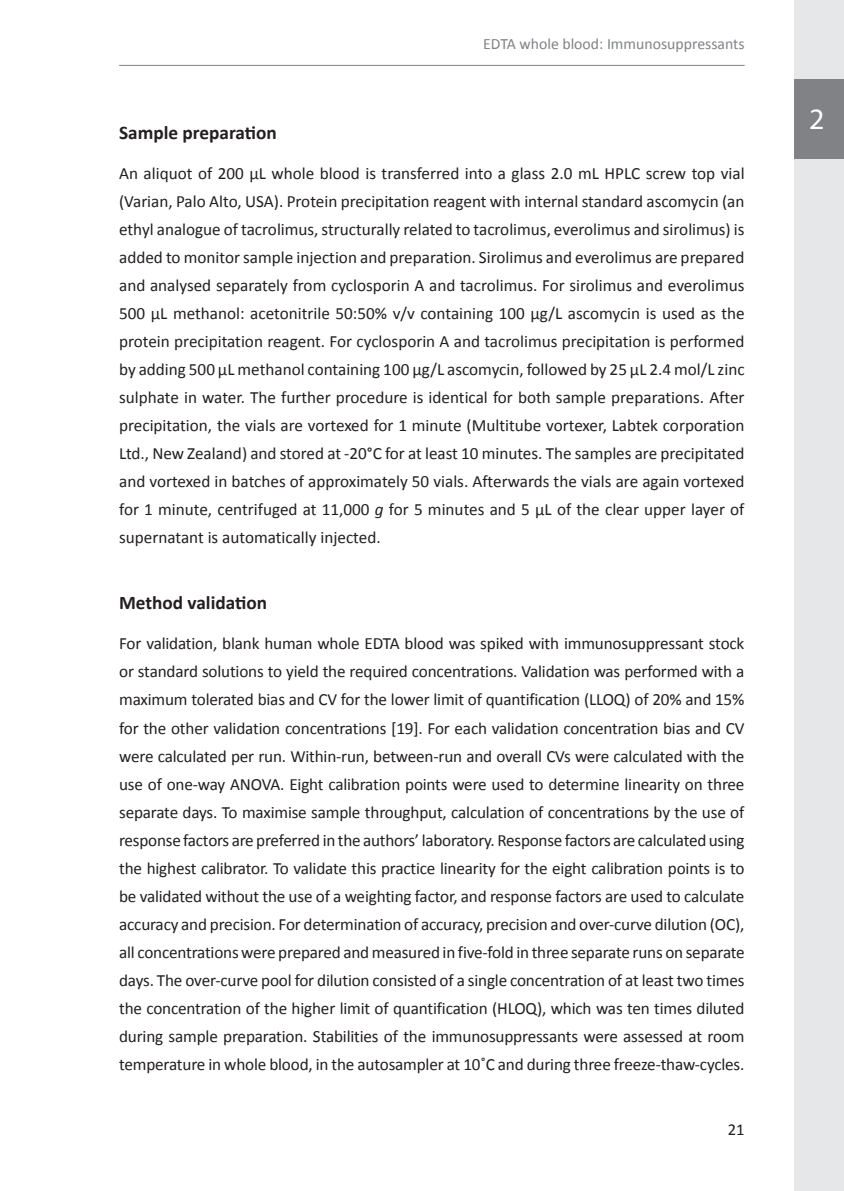
<style>
.page{position:relative;width:844px;height:1191px;background:#fff}
.page>*{position:absolute;margin:0;border:0;box-sizing:border-box;transform-origin:0 0}
.t1{font:29.75px "Myriad Pro";color:#fff}
.t2{font:700 19.25px "Calibri";color:#231f20}
.t3{font:17.15px/28px "Calibri";letter-spacing:-.01em;color:#231f20;text-align:justify}
.t4{font:16.62px "Calibri";color:#231f20}
.t5{font:15.75px "Calibri";color:#808285}
.s1{font-style:italic}
</style>
<div class="page">
<hr style="left:119px;top:65px;width:625px;height:1px;background:#808285">
<div style="left:794px;top:0;width:49px;height:1191px;background:#e6e7e9"></div>
<div style="left:794px;top:79px;width:49px;height:80px;background:#808285"></div>
<p class="t5" style="left:483px;top:34px;width:263px">EDTA whole blood: Immunosuppressants</p>
<p class="t2" style="left:119px;top:120px;width:159px">Sample preparation</p>
<p class="t3" style="left:119px;top:159px;width:627px">An aliquot of 200 µL whole blood is transferred into a glass 2.0 mL HPLC screw top vial (Varian, Palo Alto, USA). Protein precipitation reagent with internal standard ascomycin (an ethyl analogue of tacrolimus, structurally related to tacrolimus, everolimus and sirolimus) is added to monitor sample injection and preparation. Sirolimus and everolimus are prepared and analysed separately from cyclosporin A and tacrolimus. For sirolimus and everolimus 500 µL methanol: acetonitrile 50:50% v/v containing 100 µg/L ascomycin is used as the protein precipitation reagent. For cyclosporin A and tacrolimus precipitation is performed by adding 500 µL methanol containing 100 µg/L ascomycin, followed by 25 µL 2.4 mol/L zinc sulphate in water. The further procedure is identical for both sample preparations. After precipitation, the vials are vortexed for 1 minute (Multitube vortexer, Labtek corporation Ltd., New Zealand) and stored at -20°C for at least 10 minutes. The samples are precipitated and vortexed in batches of approximately 50 vials. Afterwards the vials are again vortexed for 1 minute, centrifuged at 11,000 <span class="s1">g</span> for 5 minutes and 5 µL of the clear upper layer of supernatant is automatically injected.</p>
<p class="t2" style="left:119px;top:590px;width:149px">Method validation</p>
<p class="t3" style="left:119px;top:630px;width:627px">For validation, blank human whole EDTA blood was spiked with immunosuppressant stock or standard solutions to yield the required concentrations. Validation was performed with a maximum tolerated bias and CV for the lower limit of quantification (LLOQ) of 20% and 15% for the other validation concentrations [19]. For each validation concentration bias and CV were calculated per run. Within-run, between-run and overall CVs were calculated with the use of one-way ANOVA. Eight calibration points were used to determine linearity on three separate days. To maximise sample throughput, calculation of concentrations by the use of response factors are preferred in the authors’ laboratory. Response factors are calculated using the highest calibrator. To validate this practice linearity for the eight calibration points is to be validated without the use of a weighting factor, and response factors are used to calculate accuracy and precision. For determination of accuracy, precision and over-curve dilution (OC), all concentrations were prepared and measured in five-fold in three separate runs on separate days. The over-curve pool for dilution consisted of a single concentration of at least two times the concentration of the higher limit of quantification (HLOQ), which was ten times diluted during sample preparation. Stabilities of the immunosuppressants were assessed at room temperature in whole blood, in the autosampler at 10˚C and during three freeze-thaw-cycles.</p>
<p class="t4" style="left:727px;top:1119px;width:18px">21</p>
<h1 class="t1" style="left:808px;top:101px;width:17px">2</h1>
</div>
